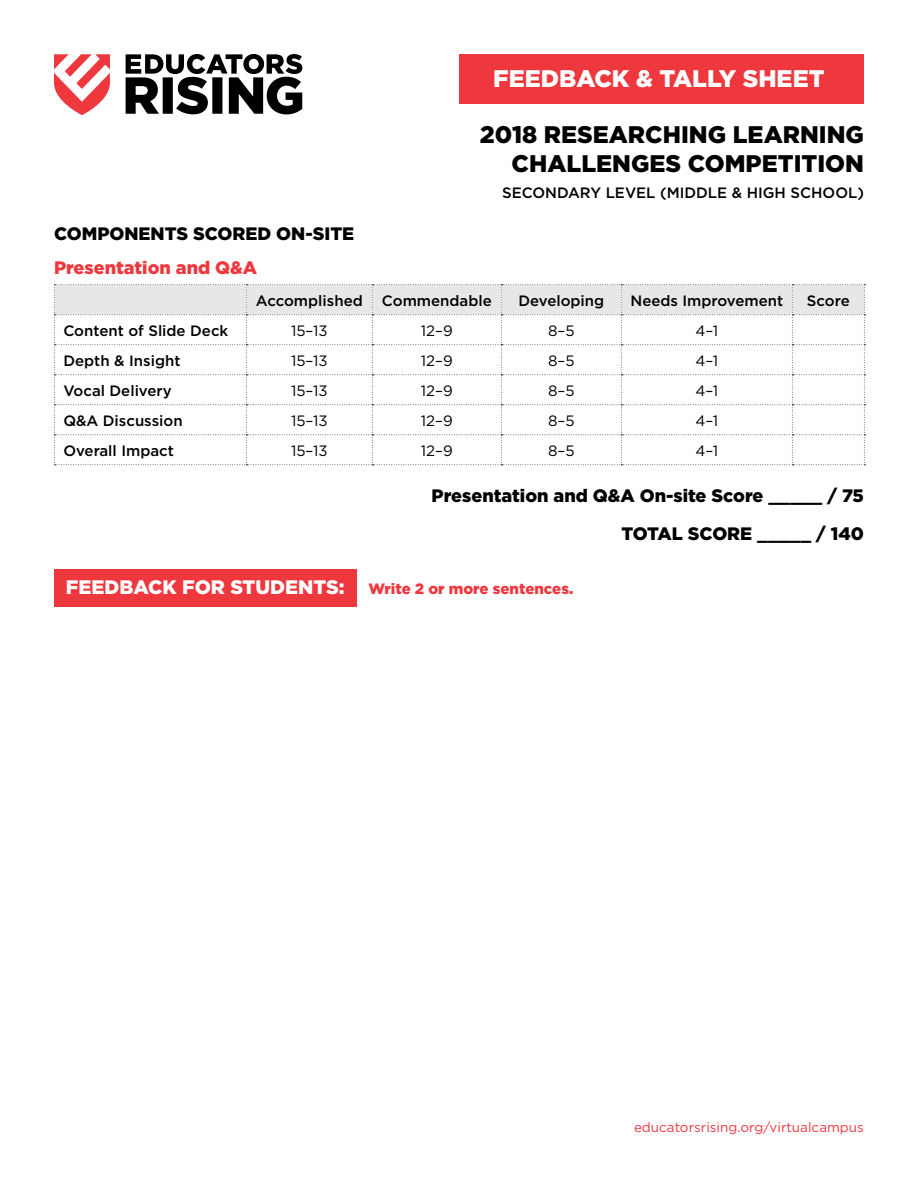
<style>
.page{position:relative;width:918px;height:1188px;background:#fff}
.page>*{position:absolute;margin:0;border:0;box-sizing:border-box;transform-origin:0 0}
.t1{font:900 24px/28.8px "Gotham";color:#000;text-align:right}
.t2{font:900 24px "Gotham";color:#fff}
.t3{font:900 19.5px "Gotham";color:#fff}
.t4{font:900 18px/38.1px "Gotham";color:#000;text-align:right}
.t5{font:900 18px "Gotham";color:#ef373e}
.t6{font:500 15px "Gotham";color:#000}
.t7{font:15px "Gotham";color:#000}
.t8{font:900 15px "Gotham";color:#ef373e}
.t9{font:13.5px "Gotham";color:#ef373e}
.s1{font-size:19.5px;color:#fff}
</style>
<div class="page">
<div style="left:459px;top:54px;width:405px;height:50px;background:#ef373e"></div>
<svg style="left:126px;top:54px;width:176px;height:60px"></svg>
<svg style="left:54px;top:54px;width:56px;height:61px"></svg>
<svg style="left:54px;top:284px;width:811px;height:181px"></svg>
<div style="left:54px;top:569px;width:302px;height:38px;background:#ef373e"></div>
<h1 class="t2" style="left:493px;top:62px;width:332px">Feedback &amp; Tally Sheet</h1>
<h1 class="t1" style="left:480px;top:120px;width:386px">2018 Researching Learning<br>Challenges COMPETITION</h1>
<p class="t6" style="left:502px;top:183px;width:363px">SECONDARY LEVEL (MIDDLE &amp; HIGH SCHOOL)</p>
<p class="t4" style="left:54px;top:215px;width:281px">COMPONENTS SCORED On-site</p>
<p class="t5" style="left:54px;top:255px;width:204px">Presentation and Q&amp;A</p>
<p class="t6" style="left:256px;top:291px;width:108px">Accomplished</p>
<p class="t6" style="left:382px;top:291px;width:111px">Commendable</p>
<p class="t6" style="left:518px;top:291px;width:87px">Developing</p>
<p class="t6" style="left:631px;top:291px;width:154px">Needs Improvement</p>
<p class="t6" style="left:807px;top:291px;width:44px">Score</p>
<p class="t6" style="left:63px;top:321px;width:166px">Content of Slide Deck</p>
<p class="t7" style="left:291px;top:321px;width:38px">15–13</p>
<p class="t7" style="left:421px;top:321px;width:33px">12–9</p>
<p class="t7" style="left:548px;top:321px;width:28px">8–5</p>
<p class="t7" style="left:695px;top:321px;width:24px">4–1</p>
<p class="t6" style="left:63px;top:351px;width:119px">Depth &amp; Insight</p>
<p class="t7" style="left:291px;top:351px;width:38px">15–13</p>
<p class="t7" style="left:421px;top:351px;width:33px">12–9</p>
<p class="t7" style="left:548px;top:351px;width:28px">8–5</p>
<p class="t7" style="left:695px;top:351px;width:24px">4–1</p>
<p class="t6" style="left:63px;top:381px;width:110px">Vocal Delivery</p>
<p class="t7" style="left:291px;top:381px;width:38px">15–13</p>
<p class="t7" style="left:421px;top:381px;width:33px">12–9</p>
<p class="t7" style="left:548px;top:381px;width:28px">8–5</p>
<p class="t7" style="left:695px;top:381px;width:24px">4–1</p>
<p class="t6" style="left:63px;top:411px;width:121px">Q&amp;A Discussion</p>
<p class="t7" style="left:291px;top:411px;width:38px">15–13</p>
<p class="t7" style="left:421px;top:411px;width:33px">12–9</p>
<p class="t7" style="left:548px;top:411px;width:28px">8–5</p>
<p class="t7" style="left:695px;top:411px;width:24px">4–1</p>
<p class="t6" style="left:63px;top:441px;width:112px">Overall Impact</p>
<p class="t7" style="left:291px;top:441px;width:38px">15–13</p>
<p class="t7" style="left:421px;top:441px;width:33px">12–9</p>
<p class="t7" style="left:548px;top:441px;width:28px">8–5</p>
<p class="t7" style="left:695px;top:441px;width:24px">4–1</p>
<p class="t4" style="left:432px;top:476px;width:434px">Presentation and Q&amp;A On-site Score _____ / 75<br>TOTAL SCORE _____ / 140</p>
<h2 class="t3" style="left:66px;top:574px;width:234px">Feedback for student</h2>
<p class="t8" style="left:326px;top:578px;width:249px"><span class="s1">s:</span> Write 2 or more sentences.</p>
<p class="t9" style="left:634px;top:1119px;width:231px">educatorsrising.org/virtualcampus</p>
</div>
